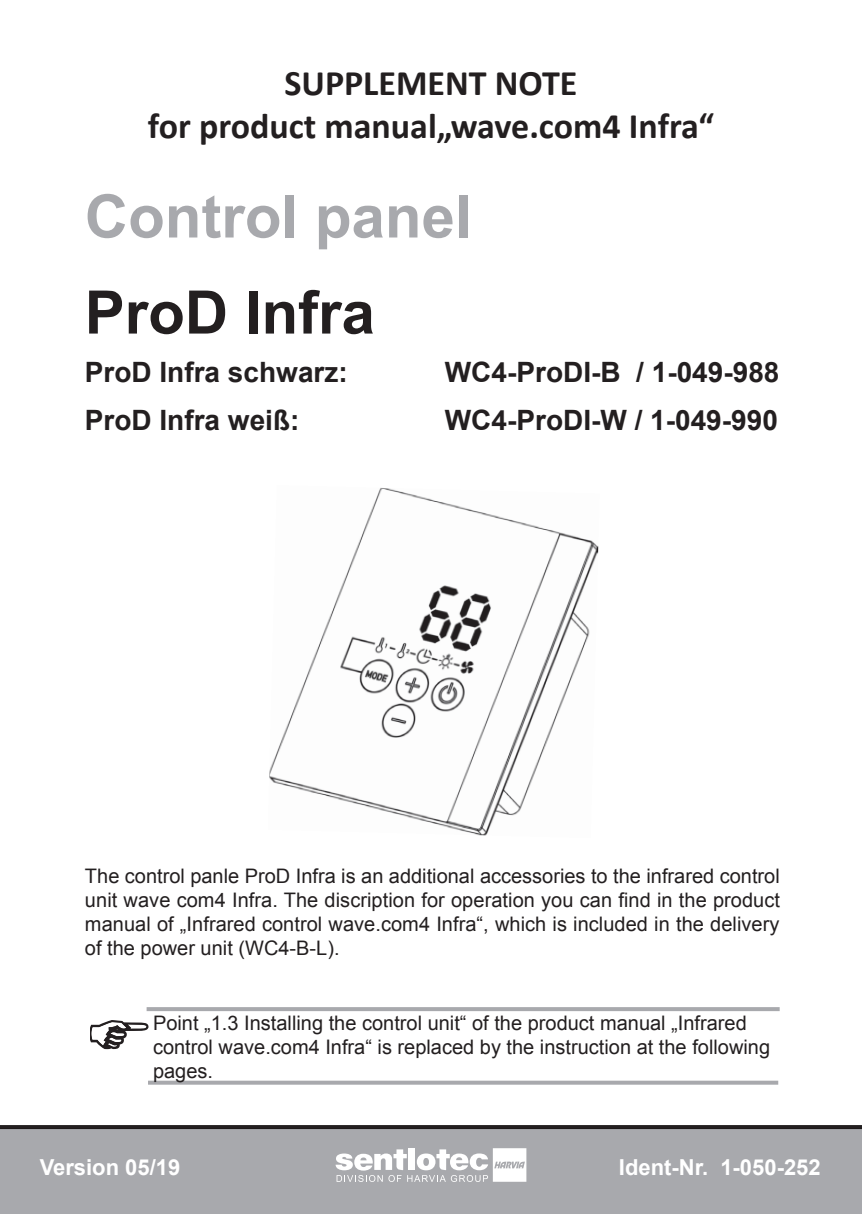
<style>
.page{position:relative;width:862px;height:1214px;background:#fff}
.page>*{position:absolute;margin:0;border:0;box-sizing:border-box;transform-origin:0 0}
.Titel{font:700 60px "Arial";color:#a8a9ad}
.Titel-2{font:700 60px "Arial";color:#231f20}
.t1{font:700 36px "Calibri";color:#231f20}
.Titel-3{font:700 28px "Arial";color:#231f20}
.t2{font:700 22px "Arial";color:#fff}
.Tipp{font:20px/24px "Arial";color:#231f20;text-align:justify}
</style>
<div class="page">
<div style="left:0;top:1128px;width:862px;height:85px;background:#a8a9ad;border:2px solid #a8a9ad"></div>
<svg style="left:0;top:1125px;width:862px;height:3px;background:#272324"></svg>
<svg style="left:335px;top:1148px;width:191px;height:33px"></svg>
<svg style="left:90px;top:1020px;width:59px;height:28px"></svg>
<svg style="left:147px;top:1007px;width:632px;height:3px;background:#abacb0"></svg>
<svg style="left:148px;top:1080px;width:630px;height:4px;background:#b6b7ba"></svg>
<img style="left:269px;top:488px;width:330px;height:348px">
<p class="t1" style="left:284px;top:58px;width:294px">SUPPLEMENT NOTE</p>
<p class="t1" style="left:148px;top:101px;width:567px">for product manual„wave.com4 Infra“</p>
<p class="Titel" style="left:85px;top:174px;width:388px">Control panel</p>
<p class="Titel-2" style="left:85px;top:270px;width:292px">ProD Infra</p>
<p class="Titel-3" style="left:85px;top:352px;width:264px">ProD Infra schwarz:</p>
<p class="Titel-3" style="left:445px;top:352px;width:336px">WC4-ProDI-B / 1-049-988</p>
<p class="Titel-3" style="left:85px;top:400px;width:216px">ProD Infra weiß:</p>
<p class="Titel-3" style="left:445px;top:400px;width:334px">WC4-ProDI-W / 1-049-990</p>
<p class="Tipp" style="left:85px;top:863px;width:696px">The control panle ProD Infra is an additional accessories to the infrared control unit wave com4 Infra. The discription for operation you can find in the product manual of „Infrared control wave.com4 Infra“, which is included in the delivery of the power unit (WC4-B-L).</p>
<p class="Tipp" style="left:153px;top:1010px;width:618px;text-align:left">Point „1.3 Installing the control unit“ of the product manual „Infrared control wave.com4 Infra“ is replaced by the instruction at the following pages.</p>
<p class="t2" style="left:40px;top:1151px;width:142px">Version 05/19</p>
<p class="t2" style="left:619px;top:1151px;width:203px">Ident-Nr. 1-050-252</p>
</div>
